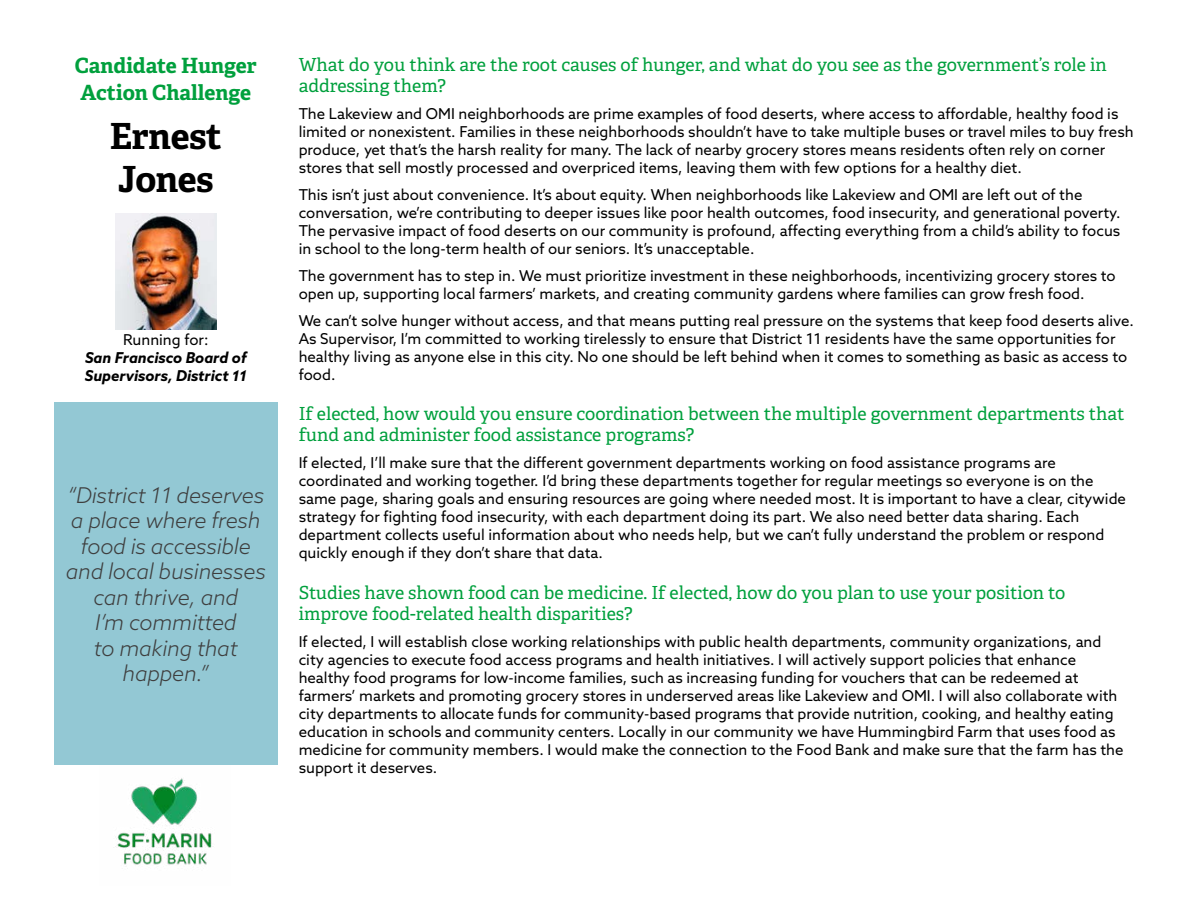
<style>
.page{position:relative;width:1188px;height:918px;background:#fff}
.page>*{position:absolute;margin:0;border:0;box-sizing:border-box;transform-origin:0 0}
.t1{font:700 36px/43.5px "Adelle";letter-spacing:-.01em;color:#000}
.t2{font:italic 300 21.75px/25.5px "Azo Sans";letter-spacing:-.01em;color:#3e3e3e;text-align:center}
.t3{font:700 21px/27px "Adelle";color:#00a03d}
.t4{font:18px/21px "Adelle";color:#00a03d}
.t5{font:15px/18px "Azo Sans";color:#000}
.t6{font:italic 700 15px/18px "Azo Sans";color:#000}
</style>
<div class="page">
<img style="left:115px;top:778px;width:97px;height:87px">
<div style="left:54px;top:402px;width:224px;height:363px;background:#93c8d4"></div>
<img style="left:115px;top:214px;width:101px;height:115px">
<h3 class="t3" style="left:75px;top:52px;width:184px">Candidate Hunger<br>Action Challenge</h3>
<p class="t4" style="left:299px;top:54px;width:810px">What do you think are the root causes of hunger, and what do you see as the government’s role in addressing them?</p>
<p class="t5" style="left:299px;top:104px;width:837px">The Lakeview and OMI neighborhoods are prime examples of food deserts, where access to affordable, healthy food is limited or nonexistent. Families in these neighborhoods shouldn’t have to take multiple buses or travel miles to buy fresh produce, yet that’s the harsh reality for many. The lack of nearby grocery stores means residents often rely on corner stores that sell mostly processed and overpriced items, leaving them with few options for a healthy diet.</p>
<p class="t5" style="left:299px;top:185px;width:823px">This isn’t just about convenience. It’s about equity. When neighborhoods like Lakeview and OMI are left out of the conversation, we’re contributing to deeper issues like poor health outcomes, food insecurity, and generational poverty.<br>The pervasive impact of food deserts on our community is profound, affecting everything from a child’s ability to focus in school to the long-term health of our seniors. It’s unacceptable.</p>
<p class="t5" style="left:299px;top:266px;width:819px">The government has to step in. We must prioritize investment in these neighborhoods, incentivizing grocery stores to open up, supporting local farmers’ markets, and creating community gardens where families can grow fresh food.</p>
<p class="t5" style="left:299px;top:311px;width:837px">We can’t solve hunger without access, and that means putting real pressure on the systems that keep food deserts alive.<br>As Supervisor, I’m committed to working tirelessly to ensure that District 11 residents have the same opportunities for healthy living as anyone else in this city. No one should be left behind when it comes to something as basic as access to food.</p>
<p class="t4" style="left:299px;top:403px;width:827px">If elected, how would you ensure coordination between the multiple government departments that fund and administer food assistance programs?</p>
<p class="t5" style="left:299px;top:454px;width:829px">If elected, I’ll make sure that the different government departments working on food assistance programs are coordinated and working together. I’d bring these departments together for regular meetings so everyone is on the same page, sharing goals and ensuring resources are going where needed most. It is important to have a clear, citywide strategy for fighting food insecurity, with each department doing its part. We also need better data sharing. Each department collects useful information about who needs help, but we can’t fully understand the problem or respond quickly enough if they don’t share that data.</p>
<p class="t4" style="left:299px;top:582px;width:768px">Studies have shown food can be medicine. If elected, how do you plan to use your position to improve food-related health disparities?</p>
<p class="t5" style="left:299px;top:632px;width:826px">If elected, I will establish close working relationships with public health departments, community organizations, and city agencies to execute food access programs and health initiatives. I will actively support policies that enhance healthy food programs for low-income families, such as increasing funding for vouchers that can be redeemed at farmers’ markets and promoting grocery stores in underserved areas like Lakeview and OMI. I will also collaborate with city departments to allocate funds for community-based programs that provide nutrition, cooking, and healthy eating education in schools and community centers. Locally in our community we have Hummingbird Farm that uses food as medicine for community members. I would make the connection to the Food Bank and make sure that the farm has the support it deserves.</p>
<h1 class="t1" style="left:110px;top:114px;width:114px">Ernest<br>Jones</h1>
<p class="t5" style="left:123px;top:331px;width:87px">Running for:</p>
<p class="t6" style="left:85px;top:349px;width:163px">San Francisco Board of<br>Supervisors, District 11</p>
<h2 class="t2" style="left:66px;top:482px;width:202px">“District 11 deserves a place where fresh food is accessible and local businesses can thrive, and<br>I’m committed<br>to making that happen.”</h2>
</div>
